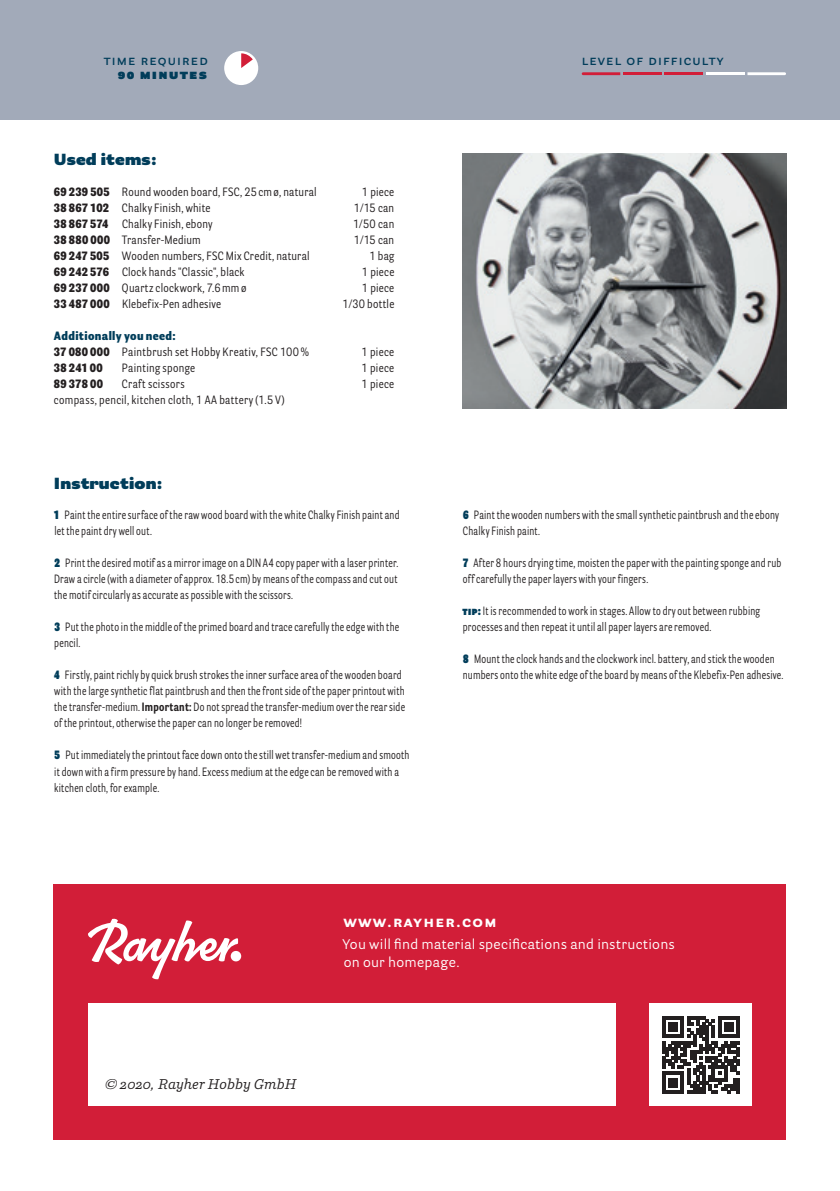
<style>
.page{position:relative;width:840px;height:1191px;background:#fff}
.page>*{position:absolute;margin:0;border:0;box-sizing:border-box;transform-origin:0 0}
.Fließtext_kursiv{font:900 16px "Parry Grotesque Pro";letter-spacing:.01em;color:#013d5a}
.Fließtext{font:700 16px "Parry Grotesque Pro";letter-spacing:.08em;color:#fff}
.Head_Nebentext{font:14px "Parry Grotesque Pro";letter-spacing:.02em;color:#fff}
.Fließtext-2{font:600 14px "Parry Grotesque Pro";letter-spacing:.08em;color:#013d5a}
.Copyright_Artnr{font:italic 14px "Parry Pro";letter-spacing:.01em;color:#231f20}
.Fließtext-3{font:900 14px "Parry Grotesque Pro";color:#013d5a}
.Fließtext_kursiv-2{font:12px/16px "Parry Grot Con Pro";letter-spacing:.02em;color:#231f20;scale:.88 1}
.Fließtext_kursiv-3{font:12px "Parry Grot Con Pro";letter-spacing:.02em;color:#231f20}
.t1{font:900 12px "Parry Grot Con Pro";letter-spacing:.03em;color:#013d5a}
.t2{font:900 12px "Parry Grot Con Pro";letter-spacing:.02em;color:#231f20}
.s1{font-weight:900}
.s2{font-weight:900;color:#013d5a}
.s3{font-weight:700}
</style>
<div class="page">
<div style="left:0;top:0;width:839px;height:119px;background:#a2aab9"></div>
<div style="left:54px;top:884px;width:731px;height:256px;background:#d21e38"></div>
<div style="left:88px;top:1003px;width:527px;height:103px;background:#fff"></div>
<img style="left:462px;top:153px;width:323px;height:255px">
<div style="left:224px;top:51px;width:34px;height:34px;background:#fff;border-radius:50%"></div>
<svg style="left:241px;top:53px;width:12px;height:15px"></svg>
<svg style="left:88px;top:918px;width:150px;height:61px"></svg>
<div style="left:230px;top:951px;width:11px;height:10px;background:#fff;border-radius:50%"></div>
<div style="left:649px;top:1003px;width:102px;height:103px;background:#fff"></div>
<svg style="left:662px;top:1016px;width:77px;height:77px"></svg>
<svg style="left:581px;top:72px;width:39px;height:3px"></svg>
<hr style="left:622px;top:72px;width:39px;height:3px;background:#d21e38">
<hr style="left:664px;top:72px;width:38px;height:3px;background:#d21e38">
<hr style="left:705px;top:72px;width:39px;height:3px;background:#fff">
<svg style="left:747px;top:72px;width:38px;height:3px"></svg>
<p class="Fließtext-2" style="left:104px;top:50px;width:105px">time required</p>
<p class="Fließtext-2" style="left:581px;top:50px;width:143px">level of difficulty</p>
<p class="Fließtext-3" style="left:118px;top:63px;width:91px">90 minutes</p>
<p class="Fließtext_kursiv" style="left:54px;top:148px;width:104px">Used items:</p>
<p class="Fließtext_kursiv-3" style="left:54px;top:184px;width:264px"><span class="s1">69 239 505</span> Round wooden board, FSC, 25cmø, natural</p>
<p class="Fließtext_kursiv-3" style="left:362px;top:184px;width:34px">1 piece</p>
<p class="Fließtext_kursiv-3" style="left:54px;top:200px;width:158px"><span class="s1">38 867 102</span> Chalky Finish, white</p>
<p class="Fließtext_kursiv-3" style="left:354px;top:200px;width:42px">1/15 can</p>
<p class="Fließtext_kursiv-3" style="left:54px;top:216px;width:160px"><span class="s1">38 867 574</span> Chalky Finish, ebony</p>
<p class="Fließtext_kursiv-3" style="left:353px;top:216px;width:43px">1/50 can</p>
<p class="Fließtext_kursiv-3" style="left:54px;top:232px;width:148px"><span class="s1">38 880 000</span> Transfer-Medium</p>
<p class="Fließtext_kursiv-3" style="left:354px;top:232px;width:42px">1/15 can</p>
<p class="Fließtext_kursiv-3" style="left:54px;top:248px;width:257px"><span class="s1">69 247 505</span> Wooden numbers, FSC Mix Credit, natural</p>
<p class="Fließtext_kursiv-3" style="left:369px;top:248px;width:26px">1 bag</p>
<p class="Fließtext_kursiv-3" style="left:54px;top:264px;width:192px"><span class="s1">69 242 576</span> Clock hands "Classic", black</p>
<p class="Fließtext_kursiv-3" style="left:362px;top:264px;width:34px">1 piece</p>
<p class="Fließtext_kursiv-3" style="left:54px;top:280px;width:194px"><span class="s1">69 237 000</span> Quartz clockwork, 7.6mmø</p>
<p class="Fließtext_kursiv-3" style="left:362px;top:280px;width:34px">1 piece</p>
<p class="Fließtext_kursiv-3" style="left:54px;top:296px;width:169px"><span class="s1">33 487 000</span> Klebefix-Pen adhesive</p>
<p class="Fließtext_kursiv-3" style="left:342px;top:296px;width:53px">1/30 bottle</p>
<p class="t1" style="left:54px;top:327px;width:123px">Additionally you need:</p>
<p class="Fließtext_kursiv-3" style="left:54px;top:344px;width:256px"><span class="s1">37 080 000</span> Paintbrush set Hobby Kreativ, FSC 100%</p>
<p class="Fließtext_kursiv-3" style="left:361px;top:344px;width:34px">1 piece</p>
<p class="t2" style="left:54px;top:359px;width:50px">38 241 00</p>
<p class="Fließtext_kursiv-3" style="left:122px;top:360px;width:75px">Painting sponge</p>
<p class="Fließtext_kursiv-3" style="left:361px;top:360px;width:34px">1 piece</p>
<p class="t2" style="left:54px;top:375px;width:51px">89 378 00</p>
<p class="Fließtext_kursiv-3" style="left:122px;top:376px;width:64px">Craft scissors</p>
<p class="Fließtext_kursiv-3" style="left:361px;top:376px;width:34px">1 piece</p>
<p class="Fließtext_kursiv-3" style="left:54px;top:392px;width:232px">compass, pencil, kitchen cloth, 1 AA battery (1.5V)</p>
<p class="Fließtext_kursiv" style="left:54px;top:471px;width:110px">Instruction:</p>
<p class="Fließtext_kursiv-2" style="left:54px;top:507px;width:394px"><span class="s2">1</span> Paint the entire surface of the raw wood board with the white Chalky Finish paint and let the paint dry well out.</p>
<p class="Fließtext_kursiv-2" style="left:54px;top:555px;width:392px;text-align:justify"><span class="s2">2</span> Print the desired motif as a mirror image on a DIN A4 copy paper with a laser printer.<br>Draw a circle (with a diameter of approx. 18.5cm) by means of the compass and cut out the motif circularly as accurate as possible with the scissors.</p>
<p class="Fließtext_kursiv-2" style="left:54px;top:619px;width:393px"><span class="s2">3</span> Put the photo in the middle of the primed board and trace carefully the edge with the pencil.</p>
<p class="Fließtext_kursiv-2" style="left:54px;top:667px;width:400px"><span class="s2">4</span> Firstly, paint richly by quick brush strokes the inner surface area of the wooden board with the large synthetic flat paintbrush and then the front side of the paper printout with the transfer-medium. <span class="s3">Important:</span> Do not spread the transfer-medium over the rear side of the printout, otherwise the paper can no longer be removed!</p>
<p class="Fließtext_kursiv-2" style="left:54px;top:747px;width:405px"><span class="s2">5</span> Put immediately the printout face down onto the still wet transfer-medium and smooth it down with a firm pressure by hand. Excess medium at the edge can be removed with a kitchen cloth, for example.</p>
<p class="Fließtext_kursiv-2" style="left:462px;top:507px;width:360px"><span class="s2">6</span> Paint the wooden numbers with the small synthetic paintbrush and the ebony<br>Chalky Finish paint.</p>
<p class="Fließtext_kursiv-2" style="left:462px;top:555px;width:363px"><span class="s2">7</span> After 8 hours drying time, moisten the paper with the painting sponge and rub off carefully the paper layers with your fingers.</p>
<p class="Fließtext_kursiv-2" style="left:462px;top:603px;width:339px"><span class="s2">tip:</span> It is recommended to work in stages. Allow to dry out between rubbing processes and then repeat it until all paper layers are removed.</p>
<p class="Fließtext_kursiv-2" style="left:462px;top:651px;width:365px"><span class="s2">8</span> Mount the clock hands and the clockwork incl. battery, and stick the wooden numbers onto the white edge of the board by means of the Klebefix-Pen adhesive.</p>
<p class="Fließtext" style="left:343px;top:910px;width:155px">www.rayher.com</p>
<p class="Copyright_Artnr" style="left:105px;top:1074px;width:193px">© 2020, Rayher Hobby GmbH</p>
<p class="Head_Nebentext" style="left:342px;top:934px;width:334px">You will find material specifications and instructions</p>
<p class="Head_Nebentext" style="left:343px;top:952px;width:118px">on our homepage.</p>
</div>
